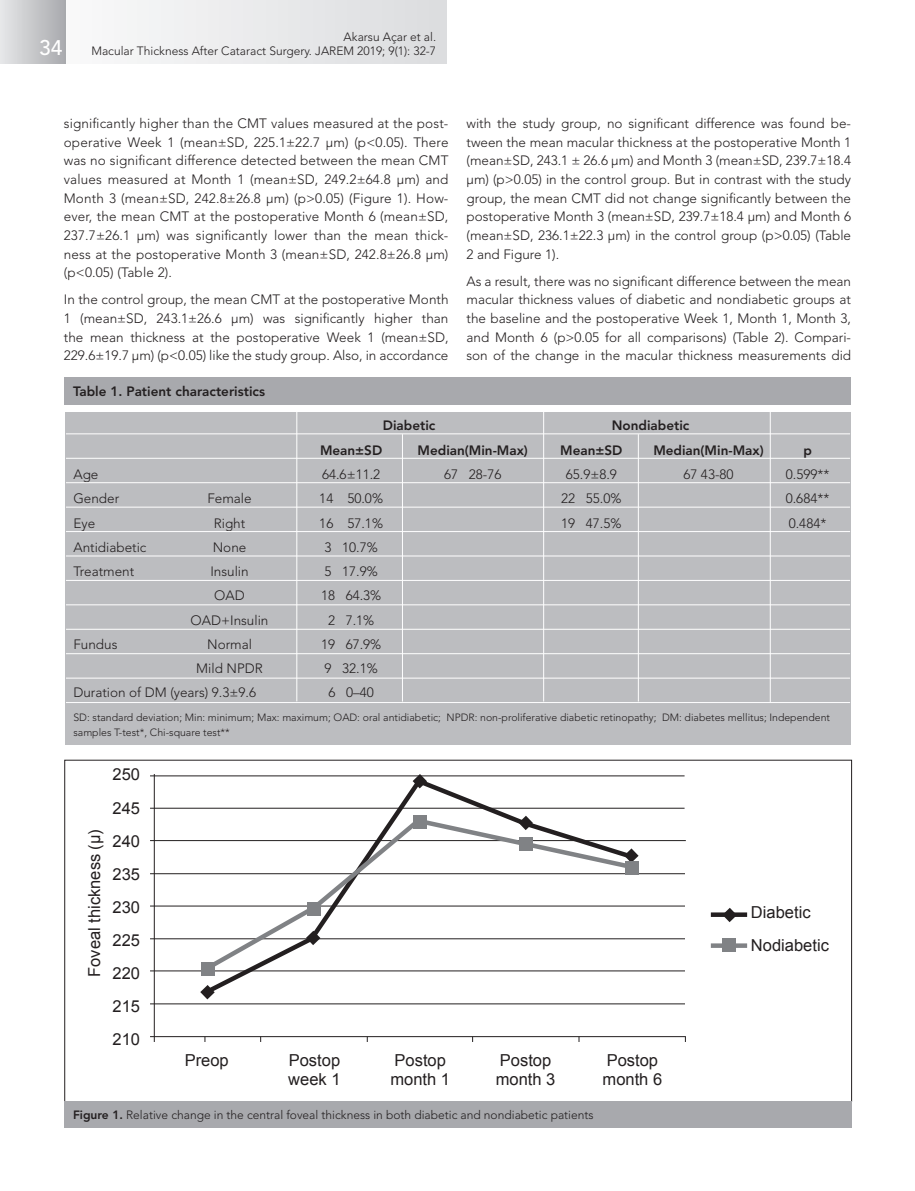
<style>
.page{position:relative;width:915px;height:1191px;background:#fff}
.page>*{position:absolute;margin:0;border:0;box-sizing:border-box;transform-origin:0 0}
.t1{font:500 21px "Avenir LT Std";color:#fff}
.t2{font:16.5px "Arial";color:#231f20}
.t3{font:300 13.5px/18.6px "Avenir LT Std";color:#231f20;text-align:justify}
.t4{font:800 13.5px "Avenir LT Std";color:#231f20}
.t5{font:300 12px "Avenir LT Std";color:#231f20}
.t6{font:300 10.5px/15px "Avenir LT Std";color:#231f20}
.s1{font-weight:800}
</style>
<div class="page">
<div style="left:65px;top:412px;width:785px;height:332px;background:#bcbdc0"></div>
<div style="left:64px;top:377px;width:786px;height:28px;background:#a8a9ad"></div>
<hr style="left:66px;top:433px;width:783px;height:1px;background:#fff">
<hr style="left:66px;top:629px;width:783px;height:1px;background:#fff">
<hr style="left:66px;top:677px;width:783px;height:1px;background:#fff">
<hr style="left:66px;top:555px;width:783px;height:1px;background:#fff">
<hr style="left:66px;top:580px;width:783px;height:1px;background:#fff">
<hr style="left:66px;top:604px;width:783px;height:1px;background:#fff">
<hr style="left:66px;top:653px;width:783px;height:1px;background:#fff">
<hr style="left:66px;top:702px;width:783px;height:1px;background:#fff">
<hr style="left:66px;top:531px;width:783px;height:1px;background:#fff">
<hr style="left:66px;top:507px;width:783px;height:1px;background:#fff">
<hr style="left:66px;top:458px;width:783px;height:1px;background:#fff">
<hr style="left:66px;top:482px;width:783px;height:1px;background:#fff">
<hr style="left:296px;top:411px;width:1px;height:290px;background:#fff">
<hr style="left:402px;top:434px;width:1px;height:267px;background:#fff">
<hr style="left:543px;top:412px;width:1px;height:289px;background:#fff">
<hr style="left:637px;top:434px;width:1px;height:267px;background:#fff">
<hr style="left:769px;top:412px;width:1px;height:290px;background:#fff">
<svg style="left:65px;top:0;width:381px;height:64px"></svg>
<div style="left:0;top:0;width:65px;height:64px;background:linear-gradient(to right,#e7e8e9,#a9aaae)"></div>
<div style="left:64px;top:1101px;width:787px;height:26px;background:#a8a9ad"></div>
<hr style="left:154px;top:774px;width:1px;height:268px;background:#231f20">
<hr style="left:150px;top:775px;width:534px;height:1px;background:#231f20">
<hr style="left:150px;top:808px;width:534px;height:1px;background:#231f20">
<hr style="left:150px;top:840px;width:535px;height:1px;background:#231f20">
<hr style="left:150px;top:873px;width:534px;height:1px;background:#231f20">
<hr style="left:150px;top:905px;width:534px;height:1px;background:#231f20">
<hr style="left:150px;top:938px;width:534px;height:1px;background:#231f20">
<hr style="left:150px;top:970px;width:534px;height:1px;background:#231f20">
<hr style="left:150px;top:1003px;width:534px;height:1px;background:#231f20">
<hr style="left:150px;top:1036px;width:535px;height:1px;background:#231f20">
<svg style="left:199px;top:775px;width:437px;height:216px"></svg>
<svg style="left:200px;top:985px;width:15px;height:14px"></svg>
<svg style="left:412px;top:774px;width:15px;height:14px"></svg>
<svg style="left:724px;top:907px;width:11px;height:15px"></svg>
<svg style="left:518px;top:815px;width:15px;height:1px"></svg>
<svg style="left:635px;top:848px;width:3px;height:13px"></svg>
<svg style="left:200px;top:816px;width:435px;height:159px"></svg>
<div style="left:201px;top:962px;width:14px;height:13px;background:#808285"></div>
<div style="left:307px;top:902px;width:14px;height:13px;background:#808285"></div>
<div style="left:413px;top:815px;width:13px;height:13px;background:#808285"></div>
<div style="left:518px;top:837px;width:14px;height:13px;background:#808285"></div>
<div style="left:625px;top:861px;width:13px;height:13px;background:#808285"></div>
<div style="left:721px;top:938px;width:14px;height:13px;background:#808285"></div>
<div style="left:710px;top:912px;width:36px;height:5px;background:#231f20"></div>
<div style="left:710px;top:943px;width:36px;height:5px;background:#808285"></div>
<p class="t1" style="left:39px;top:35px;width:25px">34</p>
<p class="t5" style="left:343px;top:29px;width:94px">Akarsu Açar et al.</p>
<p class="t5" style="left:91px;top:44px;width:346px">Macular Thickness After Cataract Surgery. JAREM 2019; 9(1): 32-7</p>
<p class="t3" style="left:64px;top:114px;width:386px">significantly higher than the CMT values measured at the post&shy;operative Week 1 (mean±SD, 225.1±22.7 μm) (p&lt;0.05). There was no significant difference detected between the mean CMT values measured at Month 1 (mean±SD, 249.2±64.8 μm) and Month 3 (mean±SD, 242.8±26.8 μm) (p&gt;0.05) (Figure 1). How&shy;ever, the mean CMT at the postoperative Month 6 (mean±SD, 237.7±26.1 μm) was significantly lower than the mean thick&shy;ness at the postoperative Month 3 (mean±SD, 242.8±26.8 μm) (p&lt;0.05) (Table 2).</p>
<p class="t3" style="left:64px;top:290px;width:386px">In the control group, the mean CMT at the postoperative Month 1 (mean±SD, 243.1±26.6 μm) was significantly higher than the mean thickness at the postoperative Week 1 (mean±SD, 229.6±19.7 μm) (p&lt;0.05) like the study group. Also, in accordance</p>
<p class="t4" style="left:73px;top:383px;width:193px">Table 1. Patient characteristics</p>
<p class="t3" style="left:466px;top:114px;width:386px">with the study group, no significant difference was found be&shy;tween the mean macular thickness at the postoperative Month 1 (mean±SD, 243.1 ± 26.6 μm) and Month 3 (mean±SD, 239.7±18.4 μm) (p&gt;0.05) in the control group. But in contrast with the study group, the mean CMT did not change significantly between the postoperative Month 3 (mean±SD, 239.7±18.4 μm) and Month 6 (mean±SD, 236.1±22.3 μm) in the control group (p&gt;0.05) (Table 2 and Figure 1).</p>
<p class="t3" style="left:466px;top:272px;width:386px">As a result, there was no significant difference between the mean macular thickness values of diabetic and nondiabetic groups at the baseline and the postoperative Week 1, Month 1, Month 3, and Month 6 (p&gt;0.05 for all comparisons) (Table 2). Compari&shy;son of the change in the macular thickness measurements did</p>
<p class="t4" style="left:383px;top:417px;width:54px">Diabetic</p>
<p class="t4" style="left:611px;top:417px;width:79px">Nondiabetic</p>
<p class="t4" style="left:320px;top:442px;width:64px">Mean±SD</p>
<p class="t4" style="left:417px;top:442px;width:112px">Median(Min-Max)</p>
<p class="t4" style="left:560px;top:442px;width:64px">Mean±SD</p>
<p class="t4" style="left:653px;top:442px;width:112px">Median(Min-Max)</p>
<p class="t4" style="left:803px;top:442px;width:10px">p</p>
<p class="t3" style="left:73px;top:465px;width:27px">Age</p>
<p class="t3" style="left:322px;top:465px;width:60px">64.6±11.2</p>
<p class="t3" style="left:444px;top:465px;width:59px">67 28-76</p>
<p class="t3" style="left:565px;top:465px;width:53px">65.9±8.9</p>
<p class="t3" style="left:683px;top:465px;width:52px">67 43-80</p>
<p class="t3" style="left:785px;top:465px;width:45px">0.599**</p>
<p class="t3" style="left:73px;top:489px;width:47px">Gender</p>
<p class="t3" style="left:207px;top:489px;width:46px">Female</p>
<p class="t3" style="left:319px;top:489px;width:65px">14 50.0%</p>
<p class="t3" style="left:561px;top:489px;width:62px">22 55.0%</p>
<p class="t3" style="left:785px;top:489px;width:45px">0.684**</p>
<p class="t3" style="left:73px;top:513px;width:23px">Eye</p>
<p class="t3" style="left:214px;top:513px;width:33px">Right</p>
<p class="t3" style="left:319px;top:513px;width:65px">16 57.1%</p>
<p class="t3" style="left:561px;top:513px;width:62px">19 47.5%</p>
<p class="t3" style="left:788px;top:513px;width:39px">0.484*</p>
<p class="t3" style="left:73px;top:538px;width:74px">Antidiabetic</p>
<p class="t3" style="left:213px;top:538px;width:35px">None</p>
<p class="t3" style="left:324px;top:538px;width:55px">3 10.7%</p>
<p class="t3" style="left:73px;top:562px;width:62px">Treatment</p>
<p class="t3" style="left:210px;top:562px;width:40px">Insulin</p>
<p class="t3" style="left:324px;top:562px;width:55px">5 17.9%</p>
<p class="t3" style="left:214px;top:586px;width:32px">OAD</p>
<p class="t3" style="left:321px;top:586px;width:62px">18 64.3%</p>
<p class="t3" style="left:190px;top:610px;width:79px">OAD+Insulin</p>
<p class="t3" style="left:328px;top:610px;width:48px">2 7.1%</p>
<p class="t3" style="left:73px;top:635px;width:46px">Fundus</p>
<p class="t3" style="left:207px;top:635px;width:46px">Normal</p>
<p class="t3" style="left:321px;top:635px;width:62px">19 67.9%</p>
<p class="t3" style="left:196px;top:659px;width:68px">Mild NPDR</p>
<p class="t3" style="left:324px;top:659px;width:55px">9 32.1%</p>
<p class="t3" style="left:73px;top:683px;width:184px">Duration of DM (years) 9.3±9.6</p>
<p class="t3" style="left:328px;top:683px;width:47px">6 0–40</p>
<p class="t6" style="left:73px;top:709px;width:757px">SD: standard deviation; Min: minimum; Max: maximum; OAD: oral antidiabetic; NPDR: non-proliferative diabetic retinopathy; DM: diabetes mellitus; Independent samples T-test*, Chi-square test**</p>
<p class="t2" style="left:84px;top:977px;width:149px;rotate:-90deg">Foveal thickness (μ)</p>
<p class="t2" style="left:112px;top:764px;width:29px">250</p>
<p class="t2" style="left:112px;top:797px;width:29px">245</p>
<p class="t2" style="left:112px;top:830px;width:29px">240</p>
<p class="t2" style="left:112px;top:863px;width:29px">235</p>
<p class="t2" style="left:112px;top:896px;width:29px">230</p>
<p class="t2" style="left:112px;top:929px;width:29px">225</p>
<p class="t2" style="left:112px;top:962px;width:29px">220</p>
<p class="t2" style="left:112px;top:995px;width:29px">215</p>
<p class="t2" style="left:112px;top:1028px;width:29px">210</p>
<p class="t2" style="left:185px;top:1049px;width:46px">Preop</p>
<p class="t2" style="left:289px;top:1049px;width:53px">Postop</p>
<p class="t2" style="left:288px;top:1068px;width:54px">week 1</p>
<p class="t2" style="left:394px;top:1049px;width:53px">Postop</p>
<p class="t2" style="left:390px;top:1068px;width:61px">month 1</p>
<p class="t2" style="left:499px;top:1049px;width:53px">Postop</p>
<p class="t2" style="left:495px;top:1068px;width:61px">month 3</p>
<p class="t5" style="left:73px;top:1107px;width:522px"><span class="s1">Figure 1.</span> Relative change in the central foveal thickness in both diabetic and nondiabetic patients</p>
<p class="t2" style="left:606px;top:1049px;width:53px">Postop</p>
<p class="t2" style="left:602px;top:1068px;width:61px">month 6</p>
<p class="t2" style="left:750px;top:901px;width:61px">Diabetic</p>
<p class="t2" style="left:750px;top:934px;width:79px">Nodiabetic</p>
</div>
